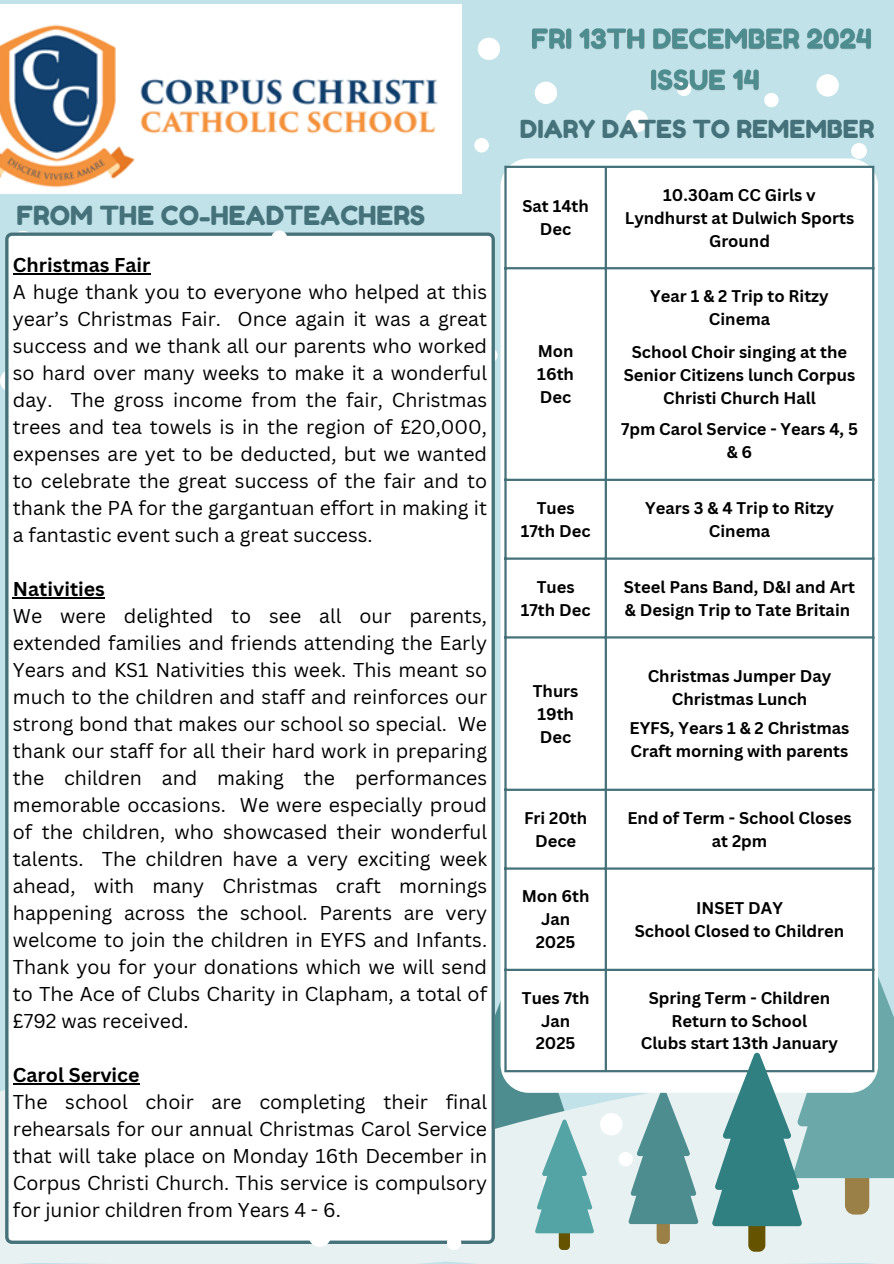
<style>
.page{position:relative;width:894px;height:1264px;background:#fff}
.page>*{position:absolute;margin:0;border:0;box-sizing:border-box;transform-origin:0 0}
.t1{font:26.25px "Fredoka One";color:#45727a}
.t2{font:24.75px "Fredoka One";color:#45727a}
.t3{font:19.5px/27px "Canva Sans";color:#000;text-align:justify}
.t4{font:700 19.5px "Canva Sans";color:#000}
.t5{font:700 16.5px/23px "Canva Sans";color:#000;text-align:center}
</style>
<div class="page">
<div style="left:0;top:0;width:893px;height:1263px;background:#c0e2e8"></div>
<div style="left:12px;top:231px;width:22px;height:22px;background:#fff;border-radius:50%"></div>
<div style="left:0;top:1090px;width:296px;height:173px;background:#e7f1f2"></div>
<div style="left:296px;top:1092px;width:597px;height:171px;background:#e7f1f2"></div>
<div style="left:0;top:369px;width:22px;height:23px;background:#fff;border-radius:50%"></div>
<div style="left:534px;top:82px;width:23px;height:22px;background:#fff;border-radius:50%"></div>
<div style="left:764px;top:93px;width:14px;height:14px;background:#fff;border-radius:50%"></div>
<div style="left:483px;top:348px;width:14px;height:14px;background:#fff;border-radius:50%"></div>
<div style="left:5px;top:232px;width:490px;height:1011px;background:#fff"></div>
<hr style="left:13px;top:273px;width:137px;height:1px;background:#000">
<hr style="left:13px;top:597px;width:92px;height:1px;background:#000">
<hr style="left:13px;top:1083px;width:126px;height:1px;background:#000">
<div style="left:656px;top:1215px;width:13px;height:28px;background:#9a7f47;border-radius:5px"></div>
<svg style="left:628px;top:1092px;width:70px;height:131px;background:#85b1b3"></svg>
<div style="left:271px;top:230px;width:16px;height:17px;background:#fff;border-radius:50%"></div>
<div style="left:477px;top:38px;width:23px;height:22px;background:#fff;border-radius:50%"></div>
<div style="left:618px;top:1151px;width:14px;height:15px;background:#fff;border-radius:50%"></div>
<div style="left:600px;top:1113px;width:22px;height:22px;background:#fff;border-radius:50%"></div>
<div style="left:558px;top:1226px;width:12px;height:23px;background:#655300;border-radius:4px"></div>
<svg style="left:452px;top:962px;width:142px;height:271px;background:#c5dcdd"></svg>
<div style="left:446px;top:1235px;width:15px;height:15px;background:#fff;border-radius:50%"></div>
<div style="left:474px;top:138px;width:15px;height:14px;background:#fff;border-radius:50%"></div>
<div style="left:625px;top:110px;width:23px;height:22px;background:#fff;border-radius:50%"></div>
<div style="left:850px;top:143px;width:16px;height:16px;background:#fff;border-radius:50%"></div>
<img style="left:0;top:4px;width:461px;height:189px">
<img style="left:532px;top:28px;width:339px;height:68px">
<div style="left:500px;top:158px;width:377px;height:934px;background:#fff;border-radius:28px"></div>
<hr style="left:504px;top:168px;width:2px;height:902px;background:#45727a">
<hr style="left:604px;top:168px;width:2px;height:902px;background:#45727a">
<hr style="left:871px;top:168px;width:3px;height:902px;background:#45727a">
<hr style="left:504px;top:166px;width:370px;height:2px;background:#45727a">
<hr style="left:504px;top:267px;width:370px;height:2px;background:#45727a">
<hr style="left:504px;top:478px;width:370px;height:3px;background:#45727a">
<hr style="left:504px;top:557px;width:370px;height:2px;background:#45727a">
<hr style="left:504px;top:636px;width:370px;height:2px;background:#45727a">
<hr style="left:504px;top:788px;width:370px;height:3px;background:#45727a">
<hr style="left:504px;top:867px;width:370px;height:2px;background:#45727a">
<hr style="left:504px;top:968px;width:370px;height:3px;background:#45727a">
<hr style="left:504px;top:1070px;width:370px;height:2px;background:#45727a">
<div style="left:748px;top:1215px;width:17px;height:36px;background:#655300;border-radius:7px"></div>
<svg style="left:711px;top:930px;width:182px;height:296px"></svg>
<div style="left:308px;top:1224px;width:23px;height:22px;background:#fff;border-radius:50%"></div>
<p class="t1" style="left:16px;top:199px;width:410px">FROM THE CO-HEADTEACHERS</p>
<p class="t4" style="left:13px;top:251px;width:139px">Christmas Fair</p>
<h1 class="t3" style="left:13px;top:278px;width:475px">A huge thank you to everyone who helped at this year’s Christmas Fair. Once again it was a great success and we thank all our parents who worked so hard over many weeks to make it a wonderful day. The gross income from the fair, Christmas trees and tea towels is in the region of £20,000, expenses are yet to be deducted, but we wanted to celebrate the great success of the fair and to thank the PA for the gargantuan effort in making it a fantastic event such a great success.</h1>
<p class="t4" style="left:13px;top:575px;width:93px">Nativities</p>
<p class="t3" style="left:13px;top:602px;width:475px">We were delighted to see all our parents, extended families and friends attending the Early Years and KS1 Nativities this week. This meant so much to the children and staff and reinforces our strong bond that makes our school so special. We thank our staff for all their hard work in preparing the children and making the performances memorable occasions. We were especially proud of the children, who showcased their wonderful talents. The children have a very exciting week ahead, with many Christmas craft mornings happening across the school. Parents are very welcome to join the children in EYFS and Infants.<br>Thank you for your donations which we will send to The Ace of Clubs Charity in Clapham, a total of £792 was received.</p>
<p class="t4" style="left:13px;top:1061px;width:128px">Carol Service</p>
<p class="t3" style="left:13px;top:1088px;width:475px">The school choir are completing their final rehearsals for our annual Christmas Carol Service that will take place on Monday 16th December in Corpus Christi Church. This service is compulsory for junior children from Years 4 - 6.</p>
<p class="t2" style="left:519px;top:114px;width:356px">DIARY DATES TO REMEMBER</p>
<p class="t5" style="left:522px;top:194px;width:68px">Sat 14th<br>Dec</p>
<p class="t5" style="left:624px;top:183px;width:231px">10.30am CC Girls v<br>Lyndhurst at Dulwich Sports<br>Ground</p>
<p class="t5" style="left:537px;top:339px;width:38px;text-align:justify">Mon 16th Dec</p>
<p class="t5" style="left:650px;top:284px;width:180px">Year 1 &amp; 2 Trip to Ritzy<br>Cinema</p>
<p class="t5" style="left:623px;top:340px;width:233px">School Choir singing at the<br>Senior Citizens lunch Corpus<br>Christi Church Hall</p>
<p class="t5" style="left:621px;top:417px;width:238px">7pm Carol Service - Years 4, 5 &amp;6</p>
<p class="t5" style="left:520px;top:496px;width:71px">Tues<br>17th Dec</p>
<p class="t5" style="left:645px;top:496px;width:190px">Years 3 &amp; 4 Trip to Ritzy<br>Cinema</p>
<p class="t5" style="left:520px;top:575px;width:71px">Tues<br>17th Dec</p>
<p class="t5" style="left:623px;top:575px;width:232px;text-align:left">Steel Pans Band, D&amp;I and Art &amp; Design Trip to Tate Britain</p>
<p class="t5" style="left:532px;top:679px;width:47px;text-align:left">Thurs<br>19th<br>Dec</p>
<p class="t5" style="left:647px;top:664px;width:185px">Christmas Jumper Day</p>
<p class="t5" style="left:671px;top:687px;width:137px">Christmas Lunch</p>
<p class="t5" style="left:629px;top:716px;width:221px;text-align:left">EYFS, Years 1 &amp; 2 Christmas<br>Craft morning with parents</p>
<p class="t5" style="left:524px;top:806px;width:65px">Fri 20th<br>Dece</p>
<p class="t5" style="left:627px;top:806px;width:225px">End of Term - School Closes at 2pm</p>
<h1 class="t5" style="left:521px;top:884px;width:69px">Mon 6th<br>Jan<br>2025</h1>
<p class="t5" style="left:695px;top:896px;width:88px">INSET DAY</p>
<p class="t5" style="left:634px;top:919px;width:211px">School Closed to Children</p>
<p class="t5" style="left:521px;top:985px;width:69px">Tues 7th<br>Jan<br>2025</p>
<p class="t5" style="left:648px;top:985px;width:183px">Spring Term - Children<br>Return to School</p>
<p class="t5" style="left:640px;top:1031px;width:198px">Clubs start 13th January</p>
</div>
